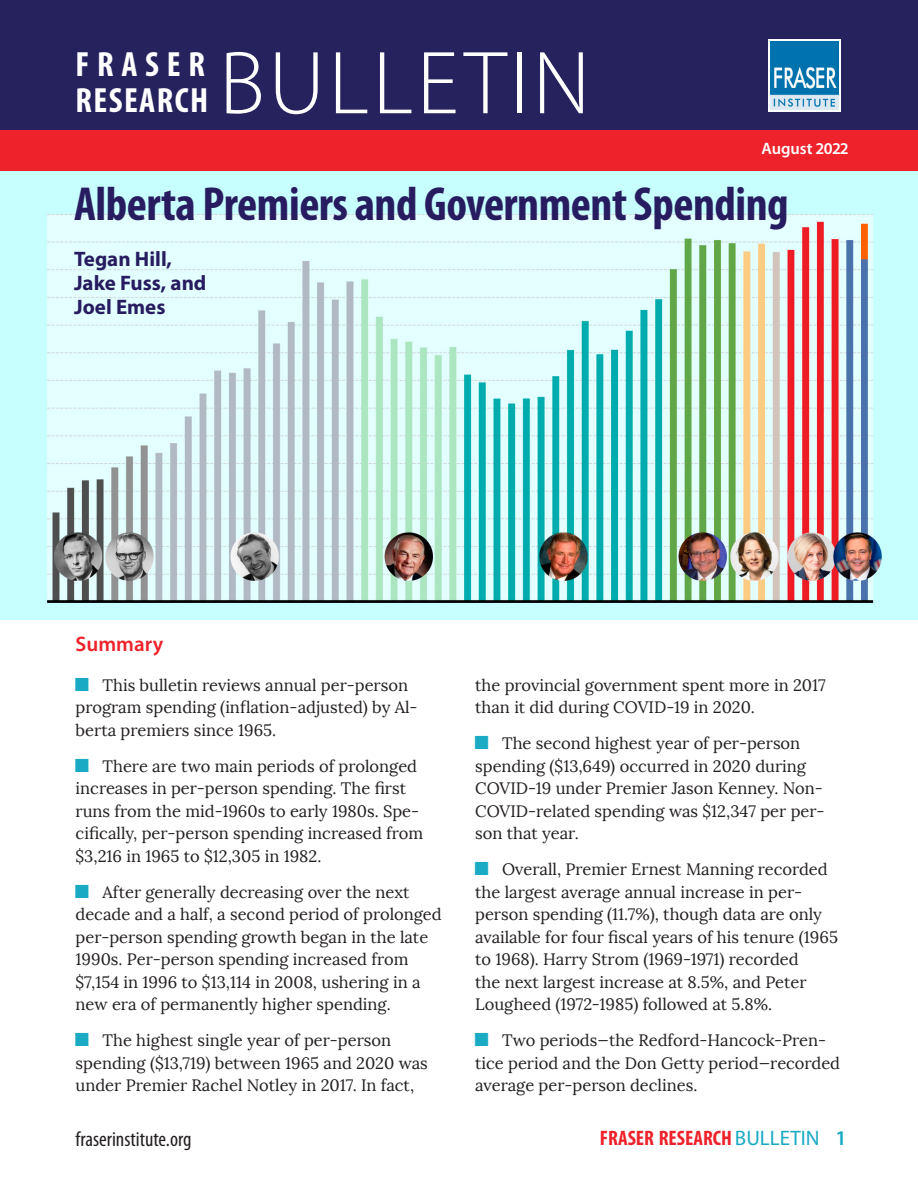
<style>
.page{position:relative;width:918px;height:1188px;background:#fff}
.page>*{position:absolute;margin:0;border:0;box-sizing:border-box;transform-origin:0 0}
.t1{font:300 90.3px "Myriad Pro";letter-spacing:.04em;color:#fff}
.Head_1{font:700 condensed 48px "Myriad Pro";letter-spacing:-.01em;color:#271c60}
.t2{font:700 condensed 35.1px/36px "Myriad Pro";letter-spacing:.04em;color:#fff}
.author_byline{font:700 21px/24px "Myriad Pro";color:#271c60}
.t3{font:700 condensed 21px "Myriad Pro";color:#ee222b}
.t4{font:condensed 21px "Myriad Pro";color:#231f20}
.Head_2{font:600 21px "Myriad Pro";color:#ee222b}
.t5{font:16.5px/22.5px "Lora";color:#231f20}
.t6{font:600 16.5px "Myriad Pro";color:#fff}
.s1{font-weight:400;font-stretch:normal;color:#1aaac4}
.s2{font-weight:600;font-stretch:normal;color:#1aaac4}
</style>
<div class="page">
<img style="left:0;top:172px;width:918px;height:448px">
<div style="left:0;top:124px;width:918px;height:47px;background:#ee222b"></div>
<div style="left:0;top:0;width:918px;height:130px;background:#26225e"></div>
<svg style="left:769px;top:39px;width:72px;height:73px"></svg>
<img style="left:770px;top:41px;width:69px;height:68px">
<p class="t2" style="left:76px;top:45px;width:134px">FRASER<br>RESEARCH</p>
<p class="t1" style="left:219px;top:34px;width:373px">BULLETIN</p>
<p class="t6" style="left:761px;top:138px;width:88px">August 2022</p>
<p class="Head_1" style="left:74px;top:174px;width:716px">Alberta Premiers and Government Spending</p>
<p class="author_byline" style="left:74px;top:247px;width:134px">Tegan Hill,<br>Jake Fuss, and<br>Joel Emes</p>
<p class="Head_2" style="left:76px;top:631px;width:89px">Summary</p>
<p class="t5" style="left:76px;top:674px;width:344px;text-indent:27px">This bulletin reviews annual per-person program spending (inflation-adjusted) by Al&shy;berta premiers since 1965.</p>
<p class="t5" style="left:76px;top:755px;width:349px;text-indent:27px">There are two main periods of prolonged increases in per-person spending. The first runs from the mid-1960s to early 1980s. Spe&shy;cifically, per-person spending increased from $3,216 in 1965 to $12,305 in 1982.</p>
<p class="t5" style="left:76px;top:881px;width:368px;text-indent:27px">After generally decreasing over the next decade and a half, a second period of prolonged per-person spending growth began in the late 1990s. Per-person spending increased from $7,154 in 1996 to $13,114 in 2008, ushering in a new era of permanently higher spending.</p>
<p class="t5" style="left:76px;top:1029px;width:354px;text-indent:27px">The highest single year of per-person spending ($13,719) between 1965 and 2020 was under Premier Rachel Notley in 2017. In fact,</p>
<p class="t5" style="left:475px;top:674px;width:352px">the provincial government spent more in 2017 than it did during COVID-19 in 2020.</p>
<p class="t5" style="left:475px;top:732px;width:351px;text-indent:27px">The second highest year of per-person spending ($13,649) occurred in 2020 during COVID-19 under Premier Jason Kenney. Non-COVID-related spending was $12,347 per per&shy;son that year.</p>
<p class="t5" style="left:475px;top:858px;width:364px;text-indent:27px">Overall, Premier Ernest Manning recorded the largest average annual increase in per&shy;person spending (11.7%), though data are only available for four fiscal years of his tenure (1965 to 1968). Harry Strom (1969-1971) recorded<br>the next largest increase at 8.5%, and Peter Lougheed (1972-1985) followed at 5.8%.</p>
<p class="t5" style="left:475px;top:1029px;width:366px;text-indent:27px">Two periods—the Redford-Hancock-Pren&shy;tice period and the Don Getty period—recorded average per-person declines.</p>
<p class="t4" style="left:76px;top:1127px;width:117px">fraserinstitute.org</p>
<p class="t3" style="left:600px;top:1125px;width:246px">FRASER RESEARCH <span class="s1">BULLETIN</span> <span class="s2">1</span></p>
</div>
